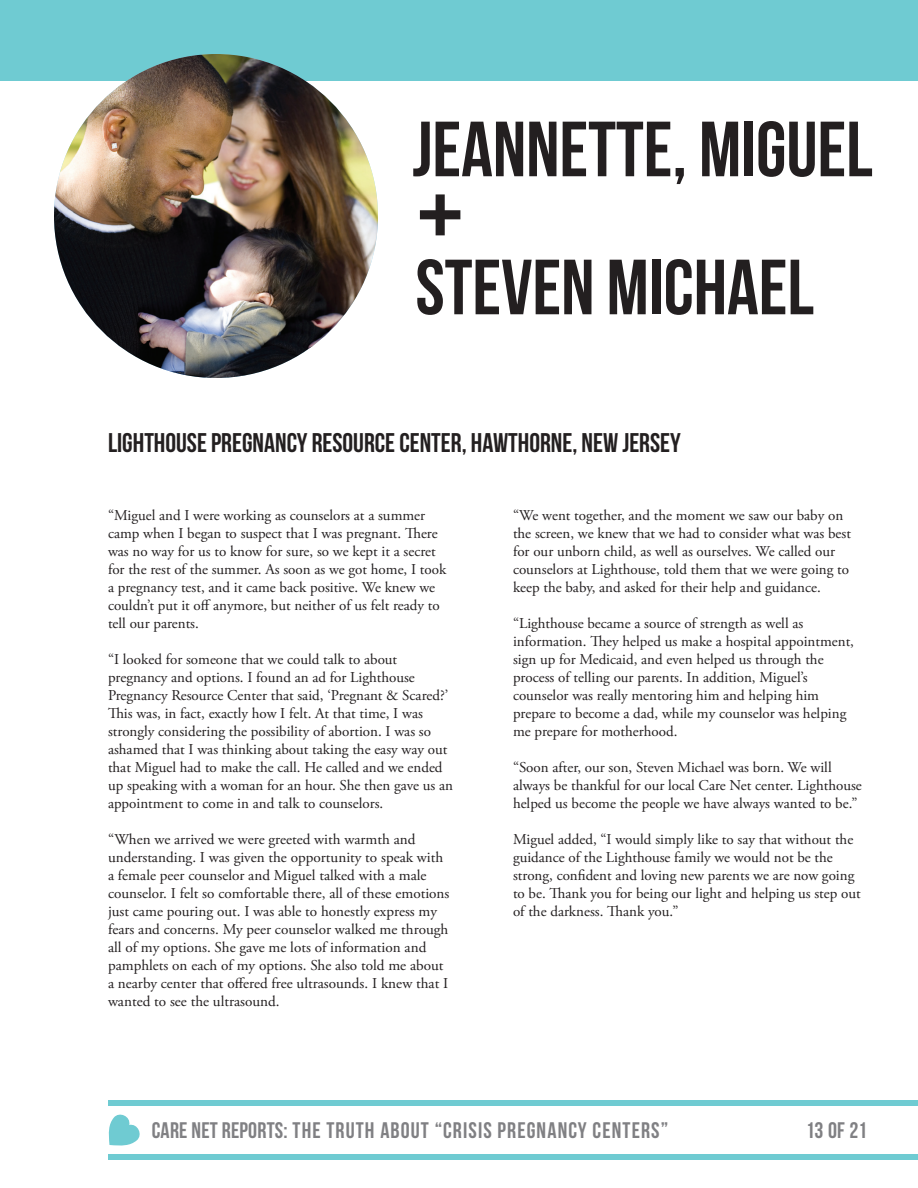
<style>
.page{position:relative;width:918px;height:1188px;background:#fff}
.page>*{position:absolute;margin:0;border:0;box-sizing:border-box;transform-origin:0 0}
.t1{font:117px "Bebas Neue";color:#231f20}
.t2{font:78px "Bebas Neue";color:#231f20}
.t3{font:27px "Bebas Neue";color:#231f20}
.t4{font:22.5px "Bebas Neue";letter-spacing:.05em;color:#808083}
.t5{font:15px/18px "Adobe Garamond Pro";color:#231f20}
</style>
<div class="page">
<div style="left:0;top:0;width:918px;height:81px;background:#6fcbd2"></div>
<div style="left:108px;top:1154px;width:810px;height:6px;background:#6fcbd2"></div>
<div style="left:108px;top:1101px;width:810px;height:5px;background:#6fcbd2"></div>
<svg style="left:108px;top:1115px;width:32px;height:31px"></svg>
<img style="left:54px;top:54px;width:324px;height:324px;border-radius:162px">
<h2 class="t2" style="left:412px;top:107px;width:462px">JEANNETTE, MIGUEL</h2>
<h1 class="t1" style="left:417px;top:151px;width:48px">+</h1>
<h2 class="t2" style="left:416px;top:245px;width:400px">STEVEN MICHAEL</h2>
<h3 class="t3" style="left:108px;top:428px;width:574px">LIGHTHOUSE PREGNANCY RESOURCE CENTER, HAWTHORNE, NEW JERSEY</h3>
<p class="t5" style="left:108px;top:506px;width:340px">“Miguel and I were working as counselors at a summer camp when I began to suspect that I was pregnant. There was no way for us to know for sure, so we kept it a secret for the rest of the summer. As soon as we got home, I took a pregnancy test, and it came back positive. We knew we couldn’t put it off anymore, but neither of us felt ready to tell our parents.</p>
<p class="t5" style="left:108px;top:650px;width:347px">“I looked for someone that we could talk to about pregnancy and options. I found an ad for Lighthouse Pregnancy Resource Center that said, ‘Pregnant &amp; Scared?’ This was, in fact, exactly how I felt. At that time, I was strongly considering the possibility of abortion. I was so ashamed that I was thinking about taking the easy way out that Miguel had to make the call. He called and we ended up speaking with a woman for an hour. She then gave us an appointment to come in and talk to counselors.</p>
<p class="t5" style="left:108px;top:830px;width:343px">“When we arrived we were greeted with warmth and understanding. I was given the opportunity to speak with a female peer counselor and Miguel talked with a male counselor. I felt so comfortable there, all of these emotions just came pouring out. I was able to honestly express my fears and concerns. My peer counselor walked me through all of my options. She gave me lots of information and pamphlets on each of my options. She also told me about a nearby center that offered free ultrasounds. I knew that I wanted to see the ultrasound.</p>
<p class="t5" style="left:513px;top:506px;width:339px">“We went together, and the moment we saw our baby on the screen, we knew that we had to consider what was best for our unborn child, as well as ourselves. We called our counselors at Lighthouse, told them that we were going to keep the baby, and asked for their help and guidance.</p>
<p class="t5" style="left:513px;top:614px;width:343px">“Lighthouse became a source of strength as well as information. They helped us make a hospital appointment, sign up for Medicaid, and even helped us through the process of telling our parents. In addition, Miguel’s counselor was really mentoring him and helping him prepare to become a dad, while my counselor was helping me prepare for motherhood.</p>
<p class="t5" style="left:513px;top:758px;width:350px">“Soon after, our son, Steven Michael was born. We will always be thankful for our local Care Net center. Lighthouse helped us become the people we have always wanted to be.”</p>
<p class="t5" style="left:513px;top:830px;width:349px">Miguel added, “I would simply like to say that without the guidance of the Lighthouse family we would not be the strong, confident and loving new parents we are now going to be. Thank you for being our light and helping us step out of the darkness. Thank you.”</p>
<h3 class="t4" style="left:152px;top:1118px;width:518px">CARE NET REPORTS: THE TRUTH ABOUT “CRISIS PREGNANCY CENTERS”</h3>
<h3 class="t4" style="left:806px;top:1118px;width:63px">13 OF 21</h3>
</div>
